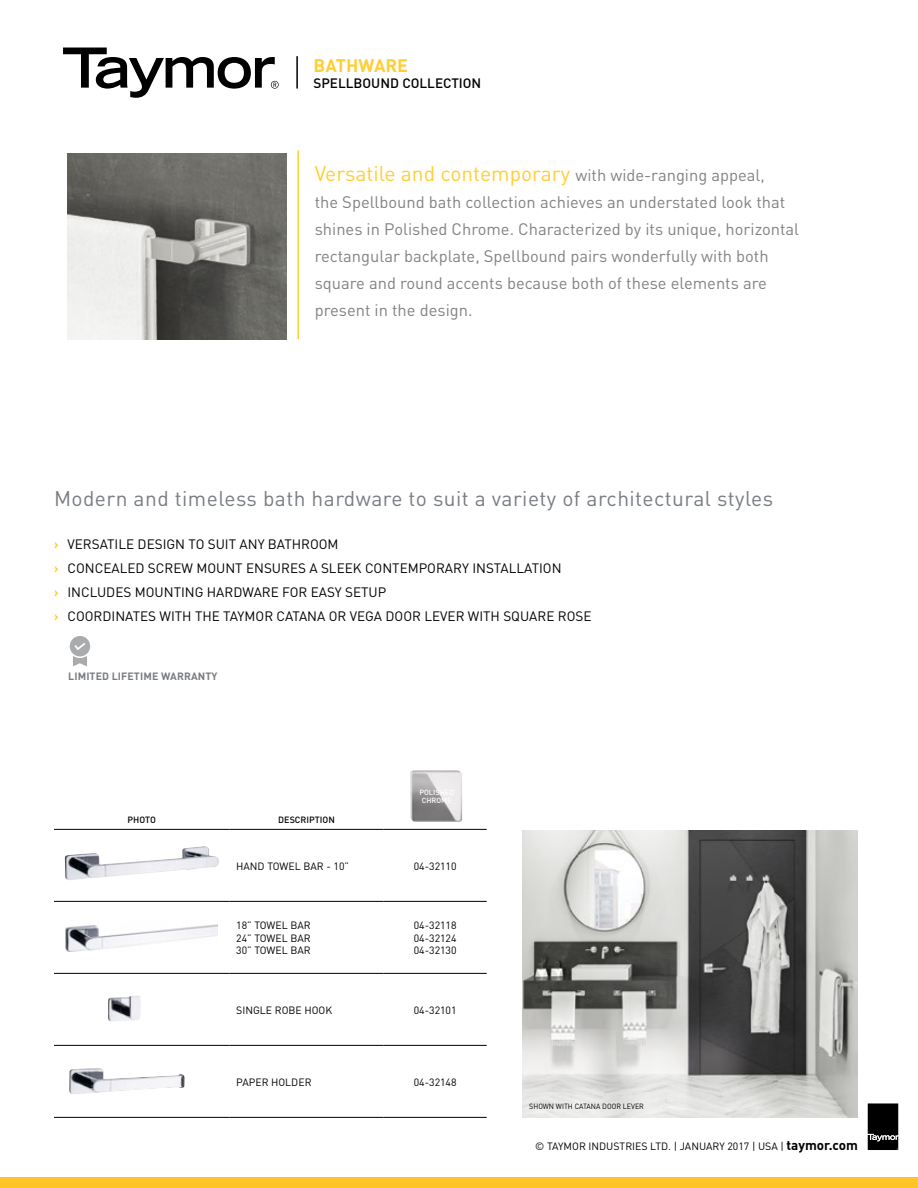
<style>
.page{position:relative;width:918px;height:1188px;background:#fff}
.page>*{position:absolute;margin:0;border:0;box-sizing:border-box;transform-origin:0 0}
.t1{font:21px "DIN";letter-spacing:.02em;color:#797d82}
.t2{font:21px "DIN";color:#ffce35}
.t3{font:700 18px "DIN";color:#ffce35}
.t4{font:16.5px/27px "DIN";color:#808285}
.t5{font:13.5px/24px "DIN";color:#000}
.t6{font:500 13.5px "DIN";color:#000}
.t7{font:10.5px/12.6px "DIN";color:#000;text-align:justify}
.t8{font:700 10.5px "DIN";letter-spacing:.01em;color:#797d82}
.t9{font:500 9px "DIN";color:#000}
.t10{font:500 9px/10.5px "DIN";color:#fff;text-align:center}
.t11{font:7.5px "DIN";color:#000;scale:.95 1}
.t12{font:500 7.35px/8.4px "DIN";color:#fff;text-align:center}
.s1{font-size:16.5px;color:#808285}
.s2{font-weight:700;color:#ffce35}
.s3{font-weight:700;font-size:13.5px}
</style>
<div class="page">
<div style="left:0;top:1178px;width:918px;height:10px;background:#ffc425"></div>
<svg style="left:867px;top:1103px;width:31px;height:47px"></svg>
<hr style="left:54px;top:829px;width:176px;height:1px;background:#000">
<hr style="left:230px;top:829px;width:154px;height:1px;background:#000">
<hr style="left:384px;top:829px;width:103px;height:1px;background:#000">
<hr style="left:54px;top:901px;width:176px;height:1px;background:#000">
<hr style="left:230px;top:901px;width:154px;height:1px;background:#000">
<hr style="left:384px;top:901px;width:103px;height:1px;background:#000">
<hr style="left:54px;top:973px;width:176px;height:1px;background:#000">
<hr style="left:230px;top:973px;width:154px;height:1px;background:#000">
<hr style="left:384px;top:973px;width:103px;height:1px;background:#000">
<hr style="left:54px;top:1045px;width:176px;height:1px;background:#000">
<hr style="left:230px;top:1045px;width:154px;height:1px;background:#000">
<hr style="left:384px;top:1045px;width:103px;height:1px;background:#000">
<hr style="left:54px;top:1117px;width:176px;height:1px;background:#000">
<hr style="left:230px;top:1117px;width:154px;height:1px;background:#000">
<hr style="left:384px;top:1117px;width:103px;height:1px;background:#000">
<hr style="left:297px;top:150px;width:2px;height:189px;background:#ffce35">
<img style="left:410px;top:770px;width:52px;height:52px">
<img style="left:522px;top:831px;width:335px;height:287px">
<img style="left:68px;top:154px;width:218px;height:185px">
<img style="left:65px;top:846px;width:154px;height:34px">
<img style="left:66px;top:924px;width:151px;height:27px">
<img style="left:69px;top:1068px;width:116px;height:26px">
<img style="left:108px;top:996px;width:33px;height:26px">
<svg style="left:70px;top:636px;width:20px;height:30px"></svg>
<svg style="left:63px;top:48px;width:216px;height:50px"></svg>
<hr style="left:296px;top:56px;width:2px;height:33px;background:#000">
<p class="t3" style="left:314px;top:53px;width:96px">BATHWARE</p>
<p class="t6" style="left:314px;top:75px;width:169px">SPELLBOUND COLLECTION</p>
<p class="t2" style="left:315px;top:160px;width:452px">Versatile and contemporary <span class="s1">with wide-ranging appeal,</span></p>
<p class="t4" style="left:315px;top:188px;width:486px">the Spellbound bath collection achieves an understated look that shines in Polished Chrome. Characterized by its unique, horizontal rectangular backplate, Spellbound pairs wonderfully with both square and round accents because both of these elements are present in the design.</p>
<p class="t1" style="left:54px;top:485px;width:721px">Modern and timeless bath hardware to suit a variety of architectural styles</p>
<p class="t5" style="left:54px;top:532px;width:539px"><span class="s2">›</span> VERSATILE DESIGN TO SUIT ANY BATHROOM<br><span class="s2">›</span> CONCEALED SCREW MOUNT ENSURES A SLEEK CONTEMPORARY INSTALLATION<br><span class="s2">›</span> INCLUDES MOUNTING HARDWARE FOR EASY SETUP<br><span class="s2">›</span> COORDINATES WITH THE TAYMOR CATANA OR VEGA DOOR LEVER WITH SQUARE ROSE</p>
<p class="t8" style="left:68px;top:669px;width:151px">LIMITED LIFETIME WARRANTY</p>
<p class="t12" style="left:419px;top:788px;width:36px">POLISHED<br>CHROME</p>
<p class="t10" style="left:419px;top:790px;width:38px">CHROME<br>26</p>
<p class="t9" style="left:128px;top:814px;width:30px">PHOTO</p>
<p class="t9" style="left:278px;top:814px;width:58px">DESCRIPTION</p>
<p class="t7" style="left:236px;top:859px;width:114px">HAND TOWEL BAR - 10”</p>
<p class="t7" style="left:414px;top:859px;width:44px">04-32110</p>
<p class="t7" style="left:236px;top:919px;width:76px">18” TOWEL BAR 24” TOWEL BAR 30” TOWEL BAR</p>
<p class="t7" style="left:414px;top:919px;width:44px">04-32118<br>04-32124<br>04-32130</p>
<p class="t7" style="left:236px;top:1003px;width:98px">SINGLE ROBE HOOK</p>
<p class="t7" style="left:414px;top:1003px;width:44px">04-32101</p>
<p class="t7" style="left:236px;top:1075px;width:77px">PAPER HOLDER</p>
<p class="t7" style="left:414px;top:1075px;width:44px">04-32148</p>
<p class="t11" style="left:529px;top:1101px;width:122px">SHOWN WITH CATANA DOOR LEVER</p>
<p class="t7" style="left:535px;top:1140px;width:324px">© TAYMOR INDUSTRIES LTD. | JANUARY 2017 | USA | <span class="s3">taymor.com</span></p>
</div>
